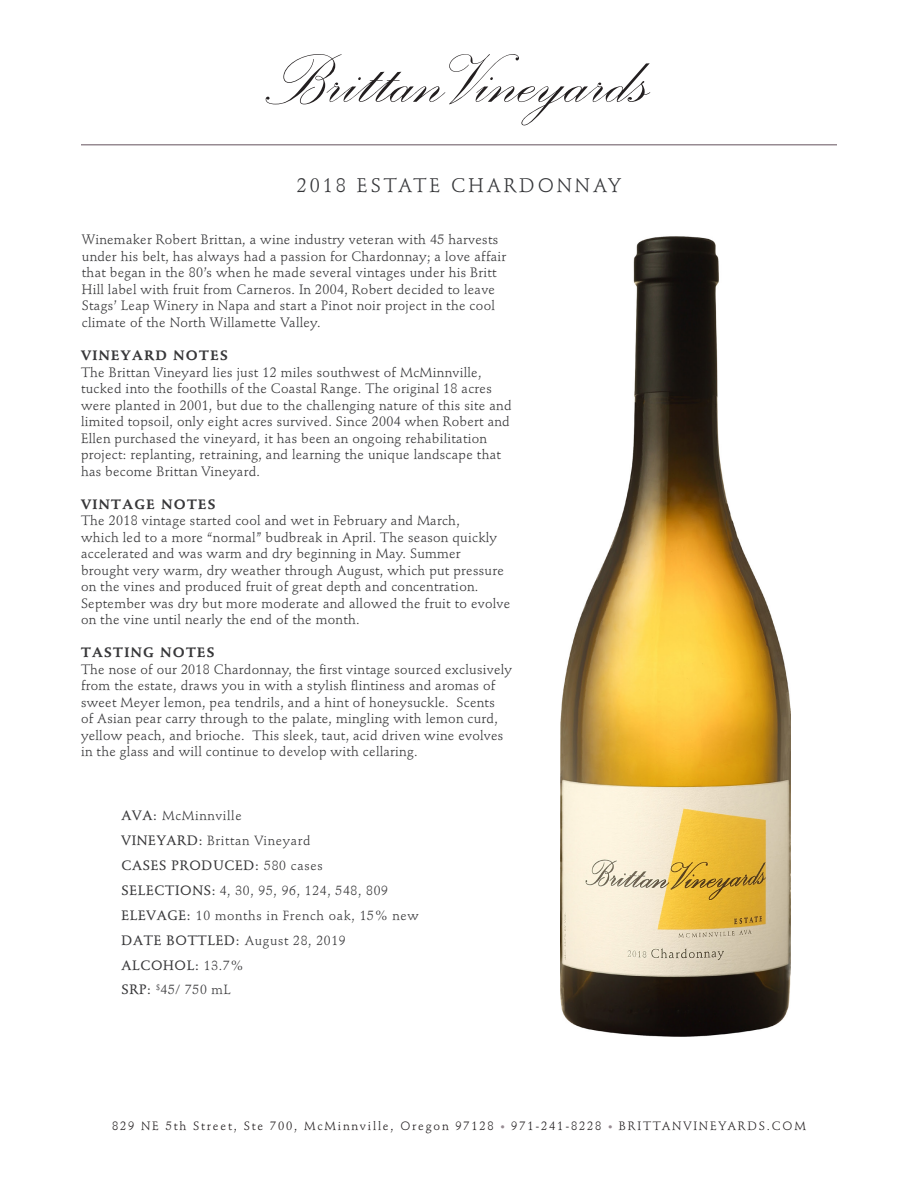
<style>
.page{position:relative;width:918px;height:1188px;background:#fff}
.page>*{position:absolute;margin:0;border:0;box-sizing:border-box;transform-origin:0 0}
.t1{font:19.5px "Stempel Schneidler";letter-spacing:.15em;color:#353639}
.t2{font:13.5px/16.5px "Stempel Schneidler";letter-spacing:.02em;color:#373739}
.t3{font:700 13.5px "Stempel Schneidler";letter-spacing:.1em;color:#373739}
.t4{font:500 13.5px "Stempel Schneidler";letter-spacing:.05em;color:#373739}
.t5{font:13.2px "Stempel Schneidler";letter-spacing:.05em;color:#373739}
.t6{font:12px "Stempel Schneidler";letter-spacing:.15em;color:#231f20}
.s1{font-weight:500;font-size:13.5px}
.s2{font-weight:400;font-size:13.2px}
.s3{font-size:9px;color:#978b92}
</style>
<div class="page">
<hr style="left:81px;top:144px;width:756px;height:2px;background:#978b92">
<svg style="left:266px;top:54px;width:384px;height:71px"></svg>
<img style="left:561px;top:236px;width:230px;height:801px">
<p class="t1" style="left:297px;top:174px;width:326px">2018 ESTATE CHARDONNAY</p>
<p class="t2" style="left:82px;top:232px;width:426px">Winemaker Robert Brittan, a wine industry veteran with 45 harvests under his belt, has always had a passion for Chardonnay; a love affair that began in the 80’s when he made several vintages under his Britt Hill label with fruit from Carneros. In 2004, Robert decided to leave Stags’ Leap Winery in Napa and start a Pinot noir project in the cool climate of the North Willamette Valley.</p>
<p class="t3" style="left:81px;top:347px;width:148px">VINEYARD NOTES</p>
<p class="t2" style="left:81px;top:364px;width:432px">The Brittan Vineyard lies just 12 miles southwest of McMinnville, tucked into the foothills of the Coastal Range. The original 18 acres were planted in 2001, but due to the challenging nature of this site and limited topsoil, only eight acres survived. Since 2004 when Robert and Ellen purchased the vineyard, it has been an ongoing rehabilitation project: replanting, retraining, and learning the unique landscape that has become Brittan Vineyard.</p>
<p class="t3" style="left:81px;top:496px;width:136px">VINTAGE NOTES</p>
<p class="t2" style="left:81px;top:513px;width:431px">The 2018 vintage started cool and wet in February and March,<br>which led to a more “normal” budbreak in April. The season quickly accelerated and was warm and dry beginning in May. Summer brought very warm, dry weather through August, which put pressure on the vines and produced fruit of great depth and concentration.<br>September was dry but more moderate and allowed the fruit to evolve on the vine until nearly the end of the month.</p>
<p class="t3" style="left:81px;top:644px;width:135px">TASTING NOTES</p>
<p class="t2" style="left:81px;top:661px;width:433px">The nose of our 2018 Chardonnay, the first vintage sourced exclusively from the estate, draws you in with a stylish flintiness and aromas of sweet Meyer lemon, pea tendrils, and a hint of honeysuckle. Scents<br>of Asian pear carry through to the palate, mingling with lemon curd, yellow peach, and brioche. This sleek, taut, acid driven wine evolves in the glass and will continue to develop with cellaring.</p>
<p class="t5" style="left:122px;top:808px;width:122px"><span class="s1">AVA:</span> McMinnville</p>
<p class="t5" style="left:122px;top:833px;width:190px"><span class="s1">VINEYARD:</span> Brittan Vineyard</p>
<p class="t4" style="left:122px;top:857px;width:203px">CASES PRODUCED: <span class="s2">580 cases</span></p>
<p class="t5" style="left:122px;top:883px;width:268px"><span class="s1">SELECTIONS:</span> 4, 30, 95, 96, 124, 548, 809</p>
<p class="t5" style="left:122px;top:908px;width:299px"><span class="s1">ELEVAGE:</span> 10 months in French oak, 15% new</p>
<p class="t5" style="left:122px;top:932px;width:226px"><span class="s1">DATE BOTTLED:</span> August 28, 2019</p>
<p class="t4" style="left:122px;top:957px;width:124px">ALCOHOL: <span class="s2">13.7%</span></p>
<p class="t5" style="left:122px;top:982px;width:111px"><span class="s1">SRP:</span> <sup>$</sup>45/ 750 mL</p>
<p class="t6" style="left:112px;top:1119px;width:695px">829 NE 5th Street, Ste 700, McMinnville, Oregon 97128 <span class="s3">•</span> 971-241-8228 <span class="s3">•</span> BRITTANVINEYARDS.COM</p>
</div>
